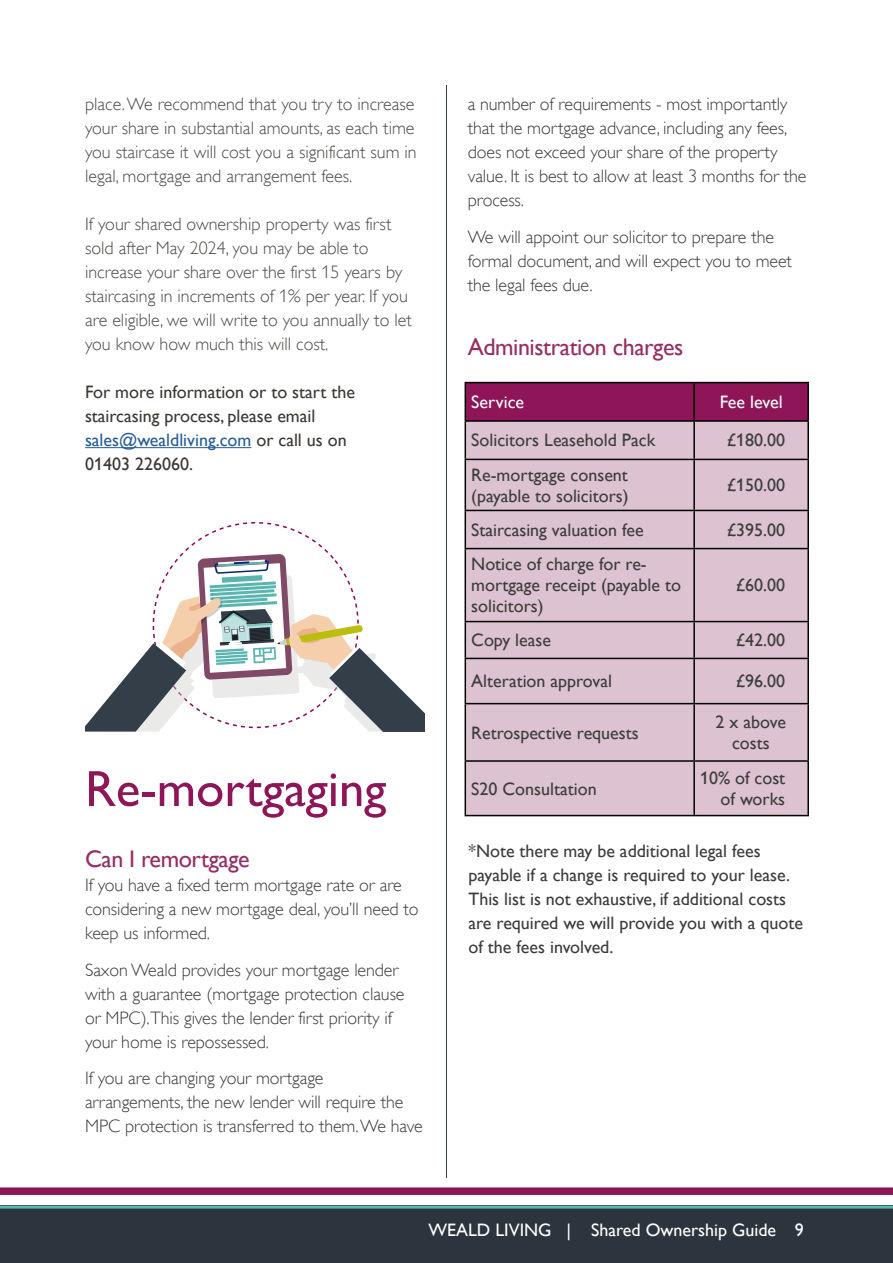
<style>
.page{position:relative;width:893px;height:1263px;background:#fff}
.page>*{position:absolute;margin:0;border:0;box-sizing:border-box;transform-origin:0 0}
.t1{font:51px "Gill Sans";color:#8d1558}
.t2{font:24px "Gill Alt One";letter-spacing:-.02em;color:#962e63}
.t3{font:300 18px/24px "Gill Alt One";letter-spacing:-.005em;color:#3c3c3b}
.t4{font:18px/21px "Gill Alt One";color:#3c3c3b}
.t5{font:300 18px/24px "Gill Alt One";color:#4e4a47}
.t6{font:18px/24px "Gill Alt One";color:#3c3935}
.t7{font:18px "Gill Alt One";color:#fff}
.t8{font:18px "Gill Sans";color:#fff}
.s1{color:#275b9b}
</style>
<div class="page">
<div style="left:0;top:1205px;width:893px;height:58px;background:#2c353e"></div>
<div style="left:0;top:1187px;width:893px;height:8px;background:#8d1558"></div>
<hr style="left:0;top:1205px;width:893px;height:3px;background:#5ab7b2">
<hr style="left:446px;top:85px;width:1px;height:1093px;background:#333f49">
<div style="left:466px;top:383px;width:341px;height:37px;background:#8d1558"></div>
<div style="left:466px;top:422px;width:341px;height:393px;background:#ddc3d1"></div>
<hr style="left:465px;top:382px;width:229px;height:1px;background:#000">
<hr style="left:465px;top:383px;width:1px;height:37px;background:#000">
<hr style="left:694px;top:382px;width:115px;height:1px;background:#000">
<hr style="left:693px;top:383px;width:2px;height:37px;background:#000">
<hr style="left:807px;top:383px;width:2px;height:37px;background:#000">
<hr style="left:465px;top:420px;width:229px;height:2px;background:#000">
<hr style="left:465px;top:422px;width:1px;height:37px;background:#000">
<hr style="left:694px;top:420px;width:115px;height:2px;background:#000">
<hr style="left:693px;top:422px;width:2px;height:37px;background:#000">
<hr style="left:807px;top:422px;width:2px;height:37px;background:#000">
<hr style="left:465px;top:459px;width:229px;height:1px;background:#000">
<hr style="left:465px;top:460px;width:1px;height:50px;background:#000">
<hr style="left:694px;top:459px;width:115px;height:1px;background:#000">
<hr style="left:693px;top:460px;width:2px;height:50px;background:#000">
<hr style="left:807px;top:460px;width:2px;height:50px;background:#000">
<hr style="left:465px;top:510px;width:229px;height:1px;background:#000">
<hr style="left:465px;top:511px;width:1px;height:37px;background:#000">
<hr style="left:694px;top:510px;width:115px;height:1px;background:#000">
<hr style="left:693px;top:511px;width:2px;height:37px;background:#000">
<hr style="left:807px;top:511px;width:2px;height:37px;background:#000">
<hr style="left:465px;top:548px;width:229px;height:1px;background:#000">
<hr style="left:465px;top:549px;width:1px;height:72px;background:#000">
<hr style="left:694px;top:548px;width:115px;height:1px;background:#000">
<hr style="left:693px;top:549px;width:2px;height:72px;background:#000">
<hr style="left:807px;top:549px;width:2px;height:72px;background:#000">
<hr style="left:465px;top:621px;width:229px;height:1px;background:#000">
<hr style="left:465px;top:622px;width:1px;height:36px;background:#000">
<hr style="left:694px;top:621px;width:115px;height:1px;background:#000">
<hr style="left:693px;top:622px;width:2px;height:36px;background:#000">
<hr style="left:807px;top:622px;width:2px;height:36px;background:#000">
<hr style="left:465px;top:658px;width:229px;height:1px;background:#000">
<hr style="left:465px;top:659px;width:1px;height:44px;background:#000">
<hr style="left:694px;top:658px;width:115px;height:1px;background:#000">
<hr style="left:693px;top:659px;width:2px;height:44px;background:#000">
<hr style="left:807px;top:659px;width:2px;height:44px;background:#000">
<hr style="left:465px;top:703px;width:229px;height:1px;background:#000">
<hr style="left:465px;top:704px;width:1px;height:56px;background:#000">
<hr style="left:694px;top:703px;width:115px;height:1px;background:#000">
<hr style="left:693px;top:704px;width:2px;height:56px;background:#000">
<hr style="left:807px;top:704px;width:2px;height:56px;background:#000">
<hr style="left:465px;top:760px;width:229px;height:2px;background:#000">
<hr style="left:465px;top:762px;width:1px;height:53px;background:#000">
<hr style="left:694px;top:760px;width:115px;height:2px;background:#000">
<hr style="left:693px;top:762px;width:2px;height:53px;background:#000">
<hr style="left:807px;top:762px;width:2px;height:53px;background:#000">
<hr style="left:465px;top:815px;width:229px;height:1px;background:#000">
<hr style="left:694px;top:815px;width:115px;height:1px;background:#000">
<svg style="left:85px;top:522px;width:339px;height:210px"></svg>
<hr style="left:85px;top:447px;width:166px;height:1px;background:#275b9b">
<p class="t5" style="left:85px;top:92px;width:333px">place. We recommend that you try to increase your share in substantial amounts, as each time you staircase it will cost you a significant sum in legal, mortgage and arrangement fees.</p>
<p class="t5" style="left:85px;top:212px;width:328px">If your shared ownership property was first sold after May 2024, you may be able to increase your share over the first 15 years by staircasing in increments of 1% per year. If you are eligible, we will write to you annually to let you know how much this will cost.</p>
<p class="t6" style="left:85px;top:380px;width:271px">For more information or to start the staircasing process, please email <span class="s1">sales@wealdliving.com</span> or call us on<br>01403 226060.</p>
<h1 class="t1" style="left:85px;top:759px;width:303px">Re-mortgaging</h1>
<h2 class="t2" style="left:85px;top:845px;width:166px">Can I remortgage</h2>
<p class="t3" style="left:85px;top:873px;width:335px">If you have a fixed term mortgage rate or are considering a new mortgage deal, you’ll need to keep us informed.</p>
<p class="t3" style="left:85px;top:957px;width:321px">Saxon Weald provides your mortgage lender with a guarantee (mortgage protection clause or MPC).This gives the lender first priority if your home is repossessed.</p>
<p class="t3" style="left:85px;top:1066px;width:339px">If you are changing your mortgage arrangements, the new lender will require the<br>MPC protection is transferred to them. We have</p>
<p class="t3" style="left:468px;top:92px;width:340px">a number of requirements - most importantly that the mortgage advance, including any fees, does not exceed your share of the property value. It is best to allow at least 3 months for the process.</p>
<p class="t3" style="left:468px;top:225px;width:326px">We will appoint our solicitor to prepare the formal document, and will expect you to meet the legal fees due.</p>
<h2 class="t2" style="left:468px;top:333px;width:217px">Administration charges</h2>
<p class="t8" style="left:471px;top:391px;width:54px">Service</p>
<p class="t8" style="left:720px;top:391px;width:64px">Fee level</p>
<p class="t4" style="left:471px;top:430px;width:185px">Solicitors Leasehold Pack</p>
<p class="t4" style="left:727px;top:430px;width:60px">£180.00</p>
<p class="t4" style="left:471px;top:464px;width:159px">Re-mortgage consent (payable to solicitors)</p>
<p class="t4" style="left:727px;top:474px;width:60px">£150.00</p>
<p class="t4" style="left:471px;top:519px;width:174px">Staircasing valuation fee</p>
<p class="t4" style="left:727px;top:519px;width:60px">£395.00</p>
<p class="t4" style="left:471px;top:554px;width:211px">Notice of charge for re&shy;mortgage receipt (payable to solicitors)</p>
<p class="t4" style="left:736px;top:575px;width:51px">£60.00</p>
<p class="t4" style="left:471px;top:629px;width:81px">Copy lease</p>
<p class="t4" style="left:736px;top:629px;width:51px">£42.00</p>
<p class="t4" style="left:471px;top:670px;width:142px">Alteration approval</p>
<p class="t4" style="left:736px;top:670px;width:51px">£96.00</p>
<p class="t4" style="left:471px;top:722px;width:169px">Retrospective requests</p>
<p class="t4" style="left:715px;top:711px;width:72px;text-align:center">2 x above costs</p>
<p class="t4" style="left:471px;top:778px;width:127px">S20 Consultation</p>
<p class="t4" style="left:700px;top:767px;width:87px;text-align:right">10% of cost of works</p>
<p class="t4" style="left:468px;top:838px;width:336px;line-height:24px">*Note there may be additional legal fees payable if a change is required to your lease.<br>This list is not exhaustive, if additional costs are required we will provide you with a quote of the fees involved.</p>
<p class="t7" style="left:428px;top:1220px;width:377px">WEALD LIVING | Shared Ownership Guide 9</p>
</div>
